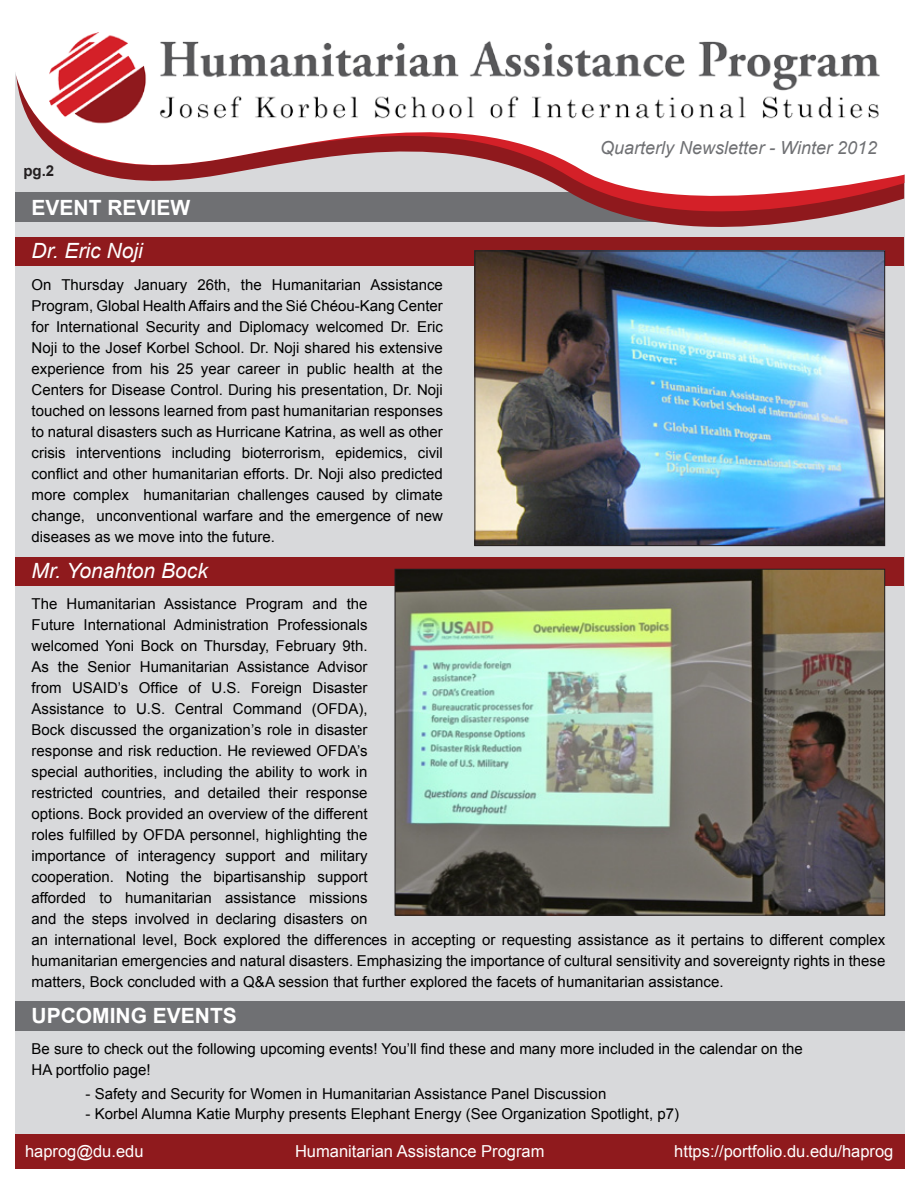
<style>
.page{position:relative;width:918px;height:1188px;background:#fff}
.page>*{position:absolute;margin:0;border:0;box-sizing:border-box;transform-origin:0 0}
.t1{font:italic 21px "Arial";color:#fff}
.t2{font:700 21px "Arial";color:#fff}
.t3{font:italic 18px "Arial";color:#6f7073}
.t4{font:16.5px "Arial";color:#fff}
.t5{font:15px/21px "Arial";color:#000;text-align:justify}
.t6{font:700 15px "Arial";color:#231f20}
</style>
<div class="page">
<div style="left:15px;top:70px;width:889px;height:1069px;background:#d8d9db"></div>
<div style="left:15px;top:1002px;width:889px;height:29px;background:#6f7073"></div>
<svg style="left:15px;top:70px;width:890px;height:156px"></svg>
<img style="left:49px;top:32px;width:833px;height:93px">
<div style="left:15px;top:237px;width:889px;height:29px;background:#8f1a1d"></div>
<div style="left:15px;top:557px;width:889px;height:29px;background:#8f1a1d"></div>
<img style="left:476px;top:253px;width:407px;height:291px">
<div style="left:474px;top:251px;width:411px;height:295px;border:1px solid #231f20"></div>
<div style="left:15px;top:1134px;width:889px;height:35px;background:#8f1a1d"></div>
<img style="left:397px;top:571px;width:486px;height:343px">
<p class="t6" style="left:23px;top:161px;width:32px">pg.2</p>
<p class="t2" style="left:32px;top:194px;width:160px">EVENT REVIEW</p>
<p class="t1" style="left:32px;top:237px;width:113px">Dr. Eric Noji</p>
<p class="t5" style="left:32px;top:274px;width:413px">On Thursday January 26th, the Humanitarian Assistance Program, Global Health Affairs and the Sié Chéou-Kang Center for International Security and Diplomacy welcomed Dr. Eric Noji to the Josef Korbel School. Dr. Noji shared his extensive experience from his 25 year career in public health at the Centers for Disease Control. During his presentation, Dr. Noji touched on lessons learned from past humanitarian responses to natural disasters such as Hurricane Katrina, as well as other crisis interventions including bioterrorism, epidemics, civil conflict and other humanitarian efforts. Dr. Noji also predicted more complex humanitarian challenges caused by climate change, unconventional warfare and the emergence of new diseases as we move into the future.</p>
<p class="t1" style="left:32px;top:557px;width:178px">Mr. Yonahton Bock</p>
<p class="t3" style="left:600px;top:136px;width:278px">Quarterly Newsletter - Winter 2012</p>
<p class="t5" style="left:32px;top:593px;width:855px;text-align:left">The Humanitarian Assistance Program and the<br>Future International Administration Professionals<br>welcomed Yoni Bock on Thursday, February 9th.<br>As the Senior Humanitarian Assistance Advisor<br>from USAID’s Office of U.S. Foreign Disaster<br>Assistance to U.S. Central Command (OFDA),<br>Bock discussed the organization’s role in disaster<br>response and risk reduction. He reviewed OFDA’s<br>special authorities, including the ability to work in<br>restricted countries, and detailed their response<br>options. Bock provided an overview of the different<br>roles fulfilled by OFDA personnel, highlighting the<br>importance of interagency support and military<br>cooperation. Noting the bipartisanship support<br>afforded to humanitarian assistance missions<br>and the steps involved in declaring disasters on<br>an international level, Bock explored the differences in accepting or requesting assistance as it pertains to different complex humanitarian emergencies and natural disasters. Emphasizing the importance of cultural sensitivity and sovereignty rights in these matters, Bock concluded with a Q&amp;A session that further explored the facets of humanitarian assistance.</p>
<p class="t2" style="left:32px;top:1002px;width:207px">UPCOMING EVENTS</p>
<p class="t5" style="left:32px;top:1038px;width:773px">Be sure to check out the following upcoming events! You’ll find these and many more included in the calendar on the</p>
<p class="t5" style="left:32px;top:1059px;width:121px">HA portfolio page!</p>
<p class="t5" style="left:86px;top:1083px;width:522px">- Safety and Security for Women in Humanitarian Assistance Panel Discussion</p>
<p class="t5" style="left:86px;top:1103px;width:595px">- Korbel Alumna Katie Murphy presents Elephant Energy (See Organization Spotlight, p7)</p>
<p class="t4" style="left:25px;top:1141px;width:120px">haprog@du.edu</p>
<p class="t4" style="left:295px;top:1141px;width:251px">Humanitarian Assistance Program</p>
<p class="t4" style="left:674px;top:1141px;width:221px">https://portfolio.du.edu/haprog</p>
</div>
